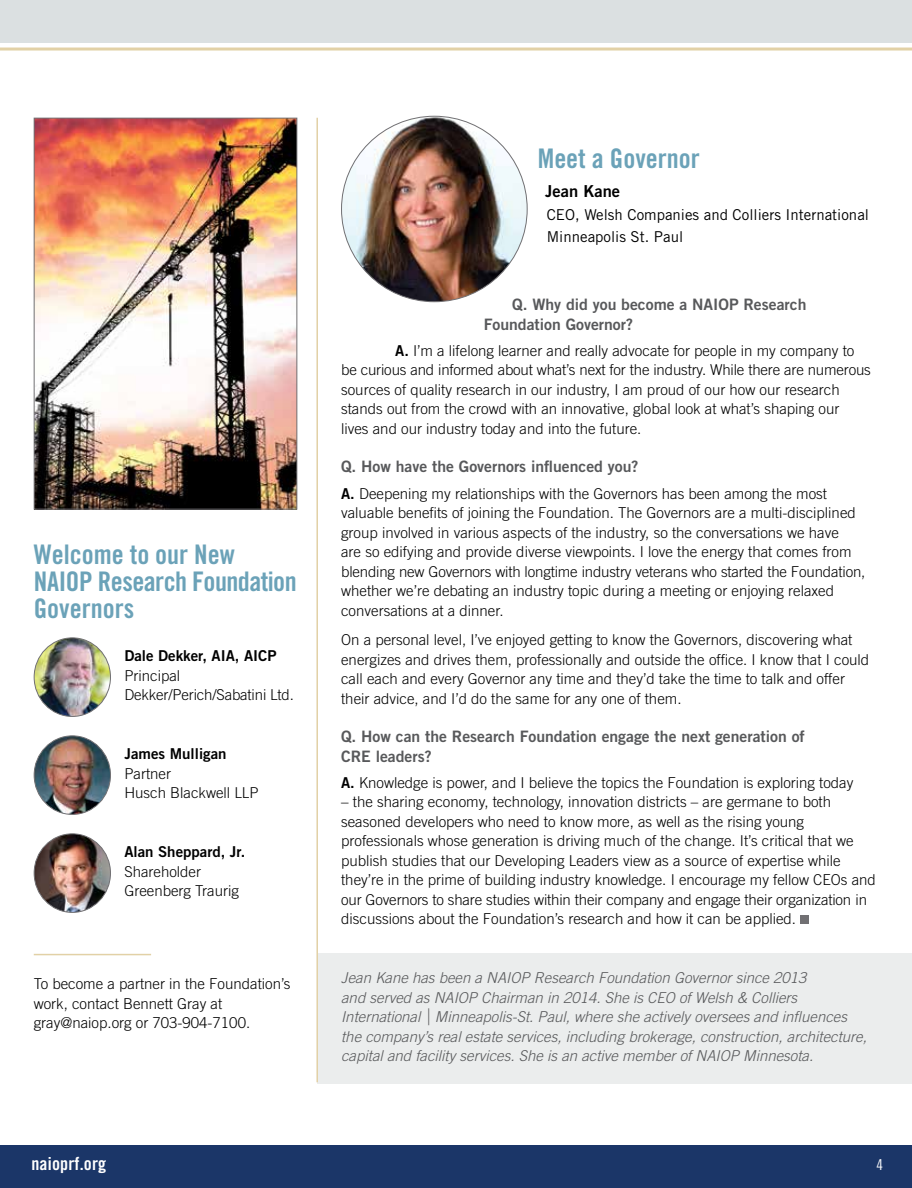
<style>
.page{position:relative;width:912px;height:1188px;background:#fff}
.page>*{position:absolute;margin:0;border:0;box-sizing:border-box;transform-origin:0 0}
.t1{font:27px/27px "Trade Gothic LT Std Bd Cn 20";color:#6ba2b8}
.t2{font:18px "Trade Gothic LT Std Bd Cn 20";letter-spacing:.01em;color:#fff}
.t3{font:16.5px "Trade Gothic LT Std Bd 2";color:#000}
.t4{font:15.75px/19.5px "Trade Gothic LT Std Bd 2";color:#58595b}
.t5{font:300 15px/19.5px "Trade Gothic LT Std";color:#000}
.t6{font:italic 300 15px/19.5px "Trade Gothic LT Std";color:#58595b}
.t7{font:15px/22.5px "Trade Gothic LT Std";color:#000}
.t8{font:15px "Trade Gothic LT Std Bd 2";color:#000}
.t9{font:15px "Trade Gothic LT Std Cn 18";color:#fff}
.s1{font-family:"Trade Gothic LT Std Bd 2";font-weight:400}
</style>
<div class="page">
<div style="left:0;top:1145px;width:911px;height:43px;background:#1b3668"></div>
<div style="left:0;top:0;width:911px;height:43px;background:#dbe0e1"></div>
<hr style="left:0;top:48px;width:911px;height:3px;background:#e2d1a6">
<div style="left:318px;top:954px;width:593px;height:130px;background:#ebeded"></div>
<div style="left:800px;top:916px;width:8px;height:8px;background:#717073"></div>
<hr style="left:316px;top:118px;width:2px;height:964px;background:#e2d1a6">
<img style="left:36px;top:120px;width:259px;height:388px">
<div style="left:34px;top:118px;width:263px;height:392px;border:1px solid #717073"></div>
<img style="left:341px;top:116px;width:186px;height:186px;border-radius:93px">
<img style="left:34px;top:639px;width:76px;height:77px">
<div style="left:34px;top:637px;width:77px;height:80px;border:1px solid #717073;border-radius:50%"></div>
<img style="left:34px;top:737px;width:76px;height:77px">
<div style="left:34px;top:735px;width:77px;height:80px;border:1px solid #717073;border-radius:50%"></div>
<img style="left:34px;top:834px;width:76px;height:78px">
<div style="left:34px;top:833px;width:77px;height:80px;border:1px solid #717073;border-radius:50%"></div>
<hr style="left:34px;top:954px;width:117px;height:1px;background:#e2d1a6">
<h1 class="t1" style="left:34px;top:540px;width:264px">Welcome to our New<br>NAIOP Research Foundation<br>Governors</h1>
<p class="t8" style="left:124px;top:647px;width:154px">Dale Dekker, AIA, AICP</p>
<p class="t5" style="left:124px;top:666px;width:171px">Principal<br>Dekker/Perich/Sabatini Ltd.</p>
<p class="t8" style="left:124px;top:745px;width:104px">James Mulligan</p>
<p class="t5" style="left:124px;top:764px;width:136px">Partner<br>Husch Blackwell LLP</p>
<p class="t8" style="left:124px;top:843px;width:122px">Alan Sheppard, Jr.</p>
<p class="t5" style="left:124px;top:862px;width:116px">Shareholder<br>Greenberg Traurig</p>
<p class="t5" style="left:34px;top:974px;width:258px">To become a partner in the Foundation’s work, contact Bennett Gray at gray@naiop.org or 703-904-7100.</p>
<h1 class="t1" style="left:537px;top:145px;width:163px">Meet a Governor</h1>
<p class="t3" style="left:545px;top:181px;width:76px">Jean Kane</p>
<p class="t7" style="left:546px;top:203px;width:323px">CEO, Welsh Companies and Colliers International<br>Minneapolis St. Paul</p>
<p class="t4" style="left:483px;top:295px;width:324px;text-indent:28px">Q. Why did you become a NAIOP Research<br>Foundation Governor?</p>
<p class="t5" style="left:341px;top:341px;width:531px;text-indent:54px"><span class="s1">A.</span> I’m a lifelong learner and really advocate for people in my company to be curious and informed about what’s next for the industry. While there are numerous sources of quality research in our industry, I am proud of our how our research stands out from the crowd with an innovative, global look at what’s shaping our<br>lives and our industry today and into the future.</p>
<p class="t4" style="left:341px;top:457px;width:299px">Q. How have the Governors influenced you?</p>
<p class="t5" style="left:341px;top:483px;width:525px"><span class="s1">A.</span> Deepening my relationships with the Governors has been among the most valuable benefits of joining the Foundation. The Governors are a multi-disciplined group involved in various aspects of the industry, so the conversations we have<br>are so edifying and provide diverse viewpoints. I love the energy that comes from blending new Governors with longtime industry veterans who started the Foundation, whether we’re debating an industry topic during a meeting or enjoying relaxed conversations at a dinner.</p>
<p class="t5" style="left:341px;top:630px;width:529px">On a personal level, I’ve enjoyed getting to know the Governors, discovering what energizes and drives them, professionally and outside the office. I know that I could call each and every Governor any time and they’d take the time to talk and offer their advice, and I’d do the same for any one of them.</p>
<p class="t4" style="left:341px;top:726px;width:465px">Q. How can the Research Foundation engage the next generation of<br>CRE leaders?</p>
<p class="t5" style="left:341px;top:773px;width:513px"><span class="s1">A.</span> Knowledge is power, and I believe the topics the Foundation is exploring today</p>
<p class="t5" style="left:341px;top:792px;width:536px">– the sharing economy, technology, innovation districts – are germane to both seasoned developers who need to know more, as well as the rising young professionals whose generation is driving much of the change. It’s critical that we publish studies that our Developing Leaders view as a source of expertise while they’re in the prime of building industry knowledge. I encourage my fellow CEOs and our Governors to share studies within their company and engage their organization in discussions about the Foundation’s research and how it can be applied.</p>
<p class="t6" style="left:341px;top:968px;width:527px">Jean Kane has been a NAIOP Research Foundation Governor since 2013<br>and served as NAIOP Chairman in 2014. She is CEO of Welsh &amp; Colliers International | Minneapolis-St. Paul, where she actively oversees and influences the company’s real estate services, including brokerage, construction, architecture, capital and facility services. She is an active member of NAIOP Minnesota.</p>
<p class="t2" style="left:31px;top:1153px;width:76px">naioprf.org</p>
<p class="t9" style="left:876px;top:1156px;width:8px">4</p>
</div>
